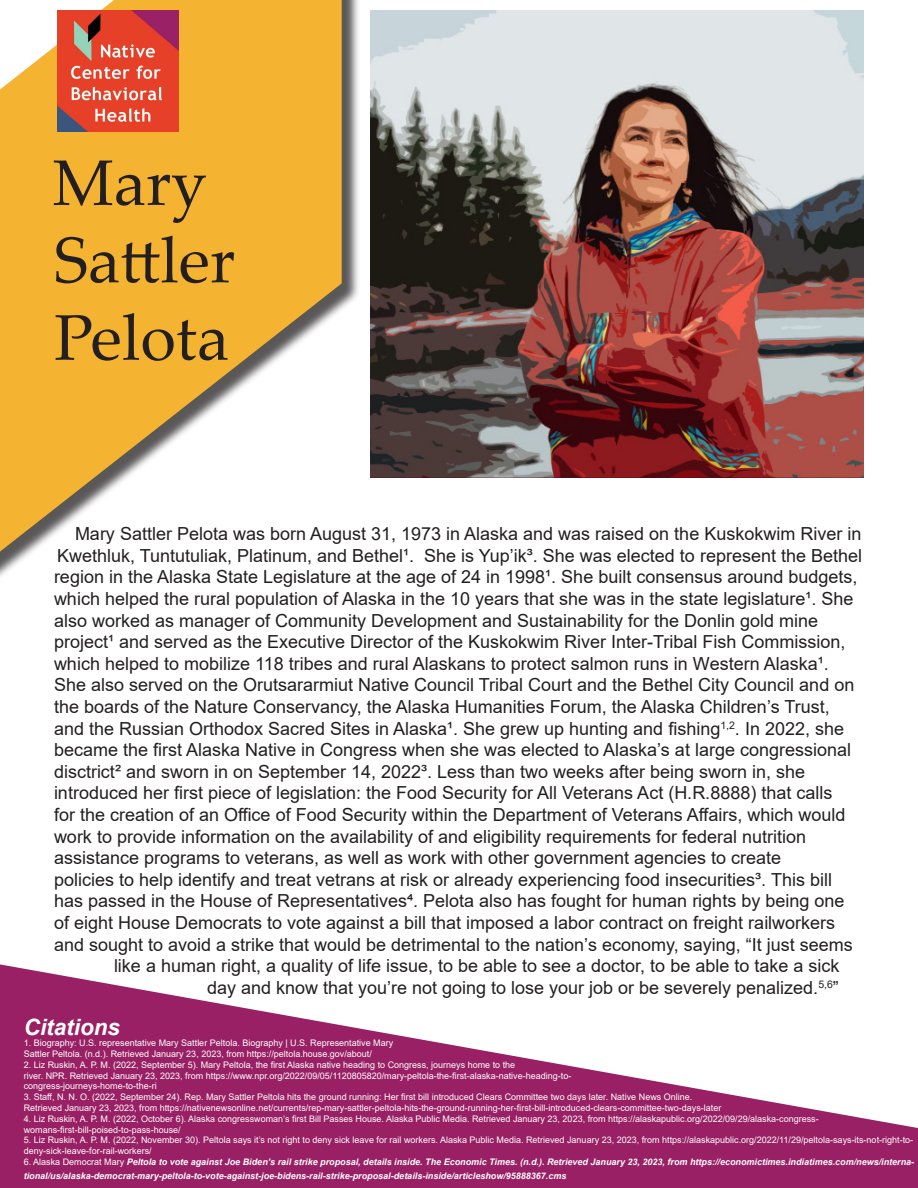
<style>
.page{position:relative;width:918px;height:1188px;background:#fff}
.page>*{position:absolute;margin:0;border:0;box-sizing:border-box;transform-origin:0 0}
.t1{font:64.5px "Palatino Linotype";color:#231f20}
.t2{font:italic 700 22.5px "Arial";color:#fff}
.t3{font:18px "Arial";color:#231f20}
.t4{font:9px/10.8px "Arial";color:#fff}
.t5{font:italic 700 9px/14.4px "Arial";color:#fff}
.s1{font-weight:400;font-style:normal}
</style>
<div class="page">
<div style="left:0;top:0;width:361px;height:611px;background:#231f20;opacity:.75"></div>
<svg style="left:0;top:0;width:342px;height:552px;fill:#f5b332"></svg>
<svg style="left:0;top:964px;width:918px;height:224px;fill:#992065"></svg>
<img style="left:371px;top:11px;width:493px;height:466px">
<img style="left:57px;top:11px;width:121px;height:121px">
<p class="t1" style="left:53px;top:137px;width:156px">Mary</p>
<p class="t1" style="left:54px;top:215px;width:183px">Sattler</p>
<p class="t1" style="left:54px;top:292px;width:177px">Pelota</p>
<p class="t3" style="left:75px;top:521px;width:788px">Mary Sattler Pelota was born August 31, 1973 in Alaska and was raised on the Kuskokwim River in</p>
<p class="t3" style="left:57px;top:543px;width:807px">Kwethluk, Tuntutuliak, Platinum, and Bethel¹. She is Yup’ik³. She was elected to represent the Bethel</p>
<p class="t3" style="left:54px;top:565px;width:805px">region in the Alaska State Legislature at the age of 24 in 1998¹. She built consensus around budgets,</p>
<p class="t3" style="left:54px;top:586px;width:801px">which helped the rural population of Alaska in the 10 years that she was in the state legislature¹. She</p>
<p class="t3" style="left:54px;top:608px;width:766px">also worked as manager of Community Development and Sustainability for the Donlin gold mine</p>
<p class="t3" style="left:54px;top:629px;width:793px">project¹ and served as the Executive Director of the Kuskokwim River Inter-Tribal Fish Commission,</p>
<p class="t3" style="left:54px;top:651px;width:776px">which helped to mobilize 118 tribes and rural Alaskans to protect salmon runs in Western Alaska¹.</p>
<p class="t3" style="left:54px;top:673px;width:802px">She also served on the Orutsararmiut Native Council Tribal Court and the Bethel City Council and on</p>
<p class="t3" style="left:54px;top:694px;width:777px">the boards of the Nature Conservancy, the Alaska Humanities Forum, the Alaska Children’s Trust,</p>
<p class="t3" style="left:54px;top:716px;width:792px">and the Russian Orthodox Sacred Sites in Alaska¹. She grew up hunting and fishing<sup>1,2</sup>. In 2022, she</p>
<p class="t3" style="left:54px;top:737px;width:799px">became the first Alaska Native in Congress when she was elected to Alaska’s at large congressional</p>
<p class="t3" style="left:54px;top:759px;width:753px">disctrict² and sworn in on September 14, 2022³. Less than two weeks after being sworn in, she</p>
<p class="t3" style="left:54px;top:781px;width:780px">introduced her first piece of legislation: the Food Security for All Veterans Act (H.R.8888) that calls</p>
<p class="t3" style="left:54px;top:802px;width:793px">for the creation of an Office of Food Security within the Department of Veterans Affairs, which would</p>
<p class="t3" style="left:54px;top:824px;width:754px">work to provide information on the availability of and eligibility requirements for federal nutrition</p>
<p class="t3" style="left:54px;top:845px;width:729px">assistance programs to veterans, as well as work with other government agencies to create</p>
<p class="t3" style="left:54px;top:867px;width:780px">policies to help identify and treat vetrans at risk or already experiencing food insecurities³. This bill</p>
<p class="t3" style="left:54px;top:889px;width:792px">has passed in the House of Representatives⁴. Pelota also has fought for human rights by being one</p>
<p class="t3" style="left:54px;top:910px;width:783px">of eight House Democrats to vote against a bill that imposed a labor contract on freight railworkers</p>
<p class="t3" style="left:54px;top:932px;width:800px">and sought to avoid a strike that would be detrimental to the nation’s economy, saying, “It just seems</p>
<p class="t3" style="left:114px;top:953px;width:727px">like a human right, a quality of life issue, to be able to see a doctor, to be able to take a sick</p>
<p class="t3" style="left:207px;top:975px;width:633px">day and know that you’re not going to lose your job or be severely penalized.<sup>5,6</sup>”</p>
<p class="t2" style="left:24px;top:1013px;width:98px">Citations</p>
<p class="t4" style="left:24px;top:1038px;width:371px">1. Biography: U.S. representative Mary Sattler Peltola. Biography | U.S. Representative Mary<br>Sattler Peltola. (n.d.). Retrieved January 23, 2023, from https://peltola.house.gov/about/</p>
<p class="t4" style="left:24px;top:1059px;width:549px">2. Liz Ruskin, A. P. M. (2022, September 5). Mary Peltola, the first Alaska native heading to Congress, journeys home to the<br>river. NPR. Retrieved January 23, 2023, from https://www.npr.org/2022/09/05/1120805820/mary-peltola-the-first-alaska-native-heading-to&shy;congress-journeys-home-to-the-ri</p>
<p class="t4" style="left:24px;top:1092px;width:699px">3. Staff, N. N. O. (2022, September 24). Rep. Mary Sattler Peltola hits the ground running: Her first bill introduced Clears Committee two days later. Native News Online.<br>Retrieved January 23, 2023, from https://nativenewsonline.net/currents/rep-mary-sattler-peltola-hits-the-ground-running-her-first-bill-introduced-clears-committee-two-days-later</p>
<p class="t4" style="left:24px;top:1113px;width:797px">4. Liz Ruskin, A. P. M. (2022, October 6). Alaska congresswoman’s first Bill Passes House. Alaska Public Media. Retrieved January 23, 2023, from https://alaskapublic.org/2022/09/29/alaska-congress&shy;womans-first-bill-poised-to-pass-house/</p>
<p class="t4" style="left:24px;top:1135px;width:891px">5. Liz Ruskin, A. P. M. (2022, November 30). Peltola says it’s not right to deny sick leave for rail workers. Alaska Public Media. Retrieved January 23, 2023, from https://alaskapublic.org/2022/11/29/peltola-says-its-not-right-to&shy;deny-sick-leave-for-rail-workers/</p>
<p class="t5" style="left:24px;top:1155px;width:892px"><span class="s1">6. Alaska Democrat Mary</span> Peltola to vote against Joe Biden’s rail strike proposal, details inside. The Economic Times. (n.d.). Retrieved January 23, 2023, from https://economictimes.indiatimes.com/news/interna&shy;tional/us/alaska-democrat-mary-peltola-to-vote-against-joe-bidens-rail-strike-proposal-details-inside/articleshow/95888367.cms</p>
</div>
